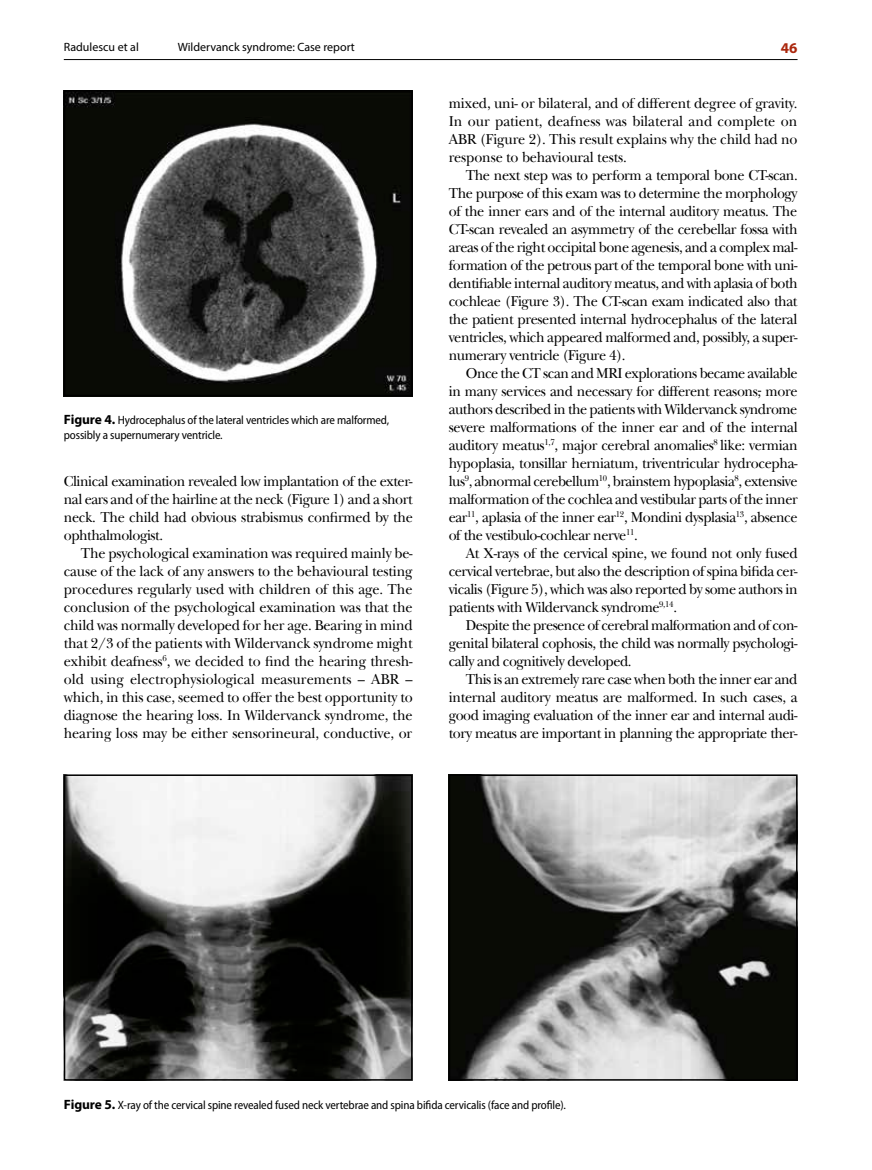
<style>
.page{position:relative;width:872px;height:1170px;background:#fff}
.page>*{position:absolute;margin:0;border:0;box-sizing:border-box;transform-origin:0 0}
.t1{font:15px/18px "Baskerville Std RO";letter-spacing:-.03em;color:#000;text-align:justify;scale:.95 1}
.t2{font:700 15px "Myriad Pro";color:#ab270d}
.t3{font:semi-condensed 12px/15px "Myriad Pro";letter-spacing:-.01em;color:#000}
.t4{font:12px "Myriad Pro";color:#000}
.s1{font-weight:700;font-stretch:normal;font-size:13.5px}
</style>
<div class="page">
<hr style="left:64px;top:59px;width:733px;height:1px;background:#000">
<img style="left:67px;top:93px;width:342px;height:300px">
<div style="left:64px;top:90px;width:348px;height:306px;border:2px solid #000"></div>
<img style="left:67px;top:777px;width:342px;height:300px">
<div style="left:64px;top:774px;width:348px;height:306px;border:2px solid #000"></div>
<img style="left:452px;top:777px;width:342px;height:300px">
<div style="left:449px;top:774px;width:348px;height:306px;border:2px solid #000"></div>
<p class="t4" style="left:64px;top:40px;width:77px">Radulescu et al</p>
<p class="t4" style="left:178px;top:40px;width:178px">Wildervanck syndrome: Case report</p>
<p class="t2" style="left:781px;top:38px;width:18px">46</p>
<p class="t3" style="left:64px;top:413px;width:327px"><span class="s1">Figure 4.</span> Hydrocephalus of the lateral ventricles which are malformed, possibly a supernumerary ventricle.</p>
<p class="t1" style="left:64px;top:472px;width:369px">Clinical examination revealed low implantation of the exter&shy;nal ears and of the hairline at the neck (Figure 1) and a short neck. The child had obvious strabismus confirmed by the ophthalmologist.</p>
<p class="t1" style="left:64px;top:544px;width:369px;text-indent:17px">The psychological examination was required mainly be&shy;cause of the lack of any answers to the behavioural testing procedures regularly used with children of this age. The conclusion of the psychological examination was that the child was normally developed for her age. Bearing in mind that 2/3 of the patients with Wildervanck syndrome might exhibit deafness<sup>6</sup>, we decided to find the hearing thresh&shy;old using electrophysiological measurements – ABR – which, in this case, seemed to offer the best opportunity to diagnose the hearing loss. In Wildervanck syndrome, the hearing loss may be either sensorineural, conductive, or</p>
<p class="t1" style="left:449px;top:94px;width:369px">mixed, uni- or bilateral, and of different degree of gravity.<br>In our patient, deafness was bilateral and complete on ABR (Figure 2). This result explains why the child had no response to behavioural tests.</p>
<p class="t1" style="left:449px;top:166px;width:369px;text-indent:17px">The next step was to perform a temporal bone CT-scan.<br>The purpose of this exam was to determine the morphology of the inner ears and of the internal auditory meatus. The CT-scan revealed an asymmetry of the cerebellar fossa with areas of the right occipital bone agenesis, and a complex mal&shy;formation of the petrous part of the temporal bone with uni&shy;dentifiable internal auditory meatus, and with aplasia of both cochleae (Figure 3). The CT-scan exam indicated also that the patient presented internal hydrocephalus of the lateral ventricles, which appeared malformed and, possibly, a super&shy;numerary ventricle (Figure 4).</p>
<p class="t1" style="left:449px;top:364px;width:369px;text-indent:17px">Once the CT scan and MRI explorations became available in many services and necessary for different reasons, more authors described in the patients with Wildervanck syndrome severe malformations of the inner ear and of the internal auditory meatus<sup>1,7</sup>, major cerebral anomalies<sup>8</sup> like: vermian hypoplasia, tonsillar herniatum, triventricular hydrocepha&shy;lus<sup>9</sup>, abnormal cerebellum<sup>10</sup>, brainstem hypoplasia<sup>8</sup>, extensive malformation of the cochlea and vestibular parts of the inner ear<sup>11</sup>, aplasia of the inner ear<sup>12</sup>, Mondini dysplasia<sup>13</sup>, absence of the vestibulo-cochlear nerve<sup>11</sup>.</p>
<p class="t1" style="left:449px;top:544px;width:369px;text-indent:17px">At X-rays of the cervical spine, we found not only fused cervical vertebrae, but also the description of spina bifida cer&shy;vicalis (Figure 5), which was also reported by some authors in patients with Wildervanck syndrome<sup>9,14</sup>.</p>
<p class="t1" style="left:449px;top:616px;width:369px;text-indent:17px">Despite the presence of cerebral malformation and of con&shy;genital bilateral cophosis, the child was normally psychologi&shy;cally and cognitively developed.</p>
<p class="t1" style="left:449px;top:670px;width:369px;text-indent:17px">This is an extremely rare case when both the inner ear and internal auditory meatus are malformed. In such cases, a good imaging evaluation of the inner ear and internal audi&shy;tory meatus are important in planning the appropriate ther-</p>
<p class="t3" style="left:64px;top:1097px;width:504px"><span class="s1">Figure 5.</span> X-ray of the cervical spine revealed fused neck vertebrae and spina bifida cervicalis (face and profile).</p>
</div>
